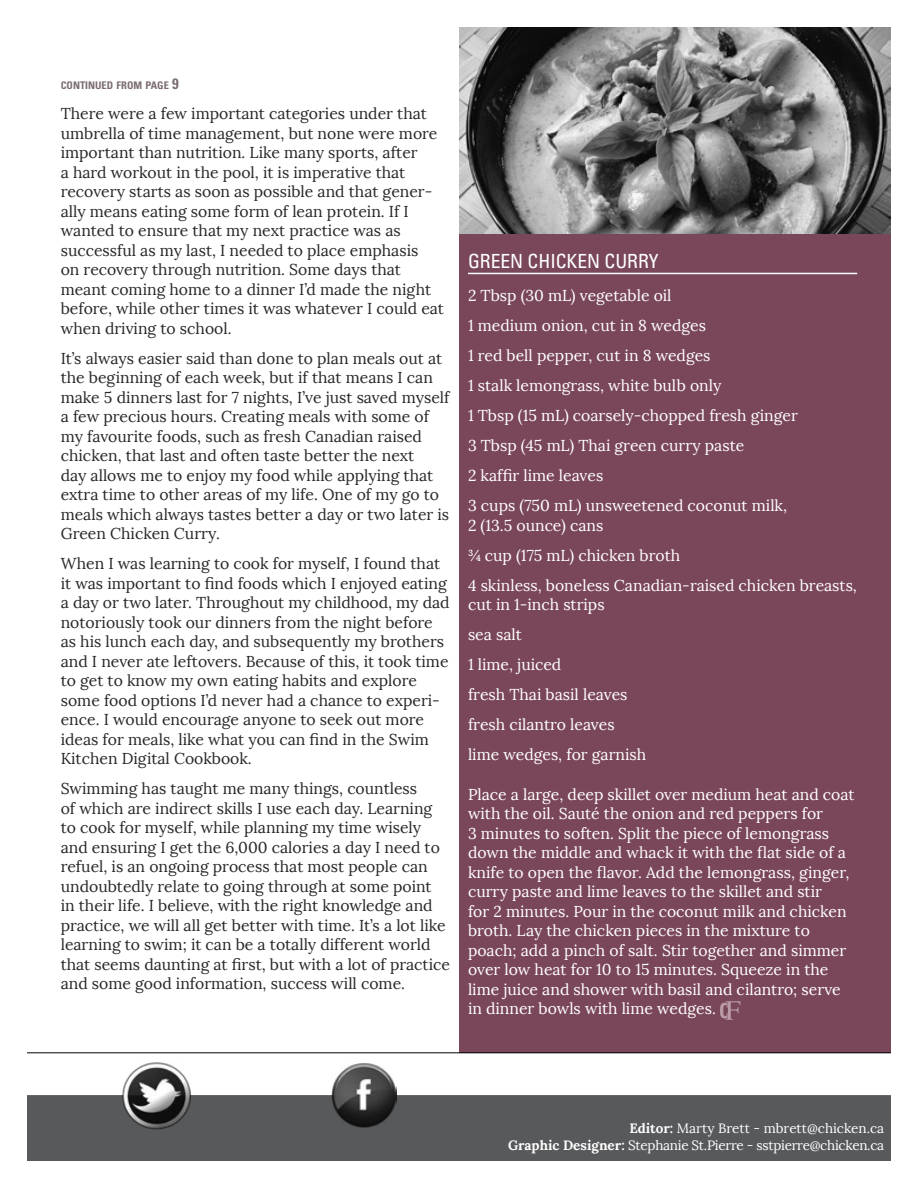
<style>
.page{position:relative;width:918px;height:1188px;background:#fff}
.page>*{position:absolute;margin:0;border:0;box-sizing:border-box;transform-origin:0 0}
.t1{font:condensed 19.5px "Univers LT Std";color:#fff}
.t2{font:15.75px/19.5px "Lora";color:#292829}
.t3{font:15.75px/30px "Lora";color:#fff}
.t4{font:13.5px/16.2px "Lora";letter-spacing:-.02em;color:#fff;text-align:right}
.t5{font:700 condensed 10.5px "Univers LT Std";color:#7b6d73}
.s1{font-size:15px}
.s2{font-weight:700}
</style>
<div class="page">
<div style="left:459px;top:27px;width:432px;height:1026px;background:#7a465a"></div>
<div style="left:27px;top:1095px;width:864px;height:66px;background:#58595b"></div>
<img style="left:122px;top:1062px;width:69px;height:68px">
<img style="left:331px;top:1063px;width:65px;height:64px">
<hr style="left:27px;top:1053px;width:864px;height:1px;background:#000">
<hr style="left:468px;top:273px;width:389px;height:1px;background:#fff">
<svg style="left:720px;top:1001px;width:20px;height:19px"></svg>
<img style="left:459px;top:27px;width:432px;height:207px">
<p class="t5" style="left:61px;top:79px;width:120px">CONTINUED FROM PAGE <span class="s1">9</span></p>
<p class="t2" style="left:61px;top:104px;width:385px">There were a few important categories under that umbrella of time management, but none were more important than nutrition. Like many sports, after<br>a hard workout in the pool, it is imperative that recovery starts as soon as possible and that gener&shy;ally means eating some form of lean protein. If I wanted to ensure that my next practice was as successful as my last, I needed to place emphasis<br>on recovery through nutrition. Some days that meant coming home to a dinner I’d made the night before, while other times it was whatever I could eat when driving to school.</p>
<p class="t2" style="left:61px;top:348px;width:390px">It’s always easier said than done to plan meals out at the beginning of each week, but if that means I can make 5 dinners last for 7 nights, I’ve just saved myself a few precious hours. Creating meals with some of my favourite foods, such as fresh Canadian raised chicken, that last and often taste better the next<br>day allows me to enjoy my food while applying that extra time to other areas of my life. One of my go to meals which always tastes better a day or two later is Green Chicken Curry.</p>
<p class="t2" style="left:61px;top:554px;width:390px">When I was learning to cook for myself, I found that it was important to find foods which I enjoyed eating a day or two later. Throughout my childhood, my dad notoriously took our dinners from the night before as his lunch each day, and subsequently my brothers and I never ate leftovers. Because of this, it took time to get to know my own eating habits and explore some food options I’d never had a chance to experi&shy;ence. I would encourage anyone to seek out more ideas for meals, like what you can find in the Swim Kitchen Digital Cookbook.</p>
<p class="t2" style="left:61px;top:779px;width:391px">Swimming has taught me many things, countless<br>of which are indirect skills I use each day. Learning to cook for myself, while planning my time wisely and ensuring I get the 6,000 calories a day I need to refuel, is an ongoing process that most people can undoubtedly relate to going through at some point<br>in their life. I believe, with the right knowledge and practice, we will all get better with time. It’s a lot like learning to swim; it can be a totally different world that seems daunting at first, but with a lot of practice and some good information, success will come.</p>
<p class="t1" style="left:468px;top:249px;width:192px">GREEN CHICKEN CURRY</p>
<p class="t3" style="left:468px;top:281px;width:331px">2 Tbsp (30 mL) vegetable oil<br>1 medium onion, cut in 8 wedges<br>1 red bell pepper, cut in 8 wedges<br>1 stalk lemongrass, white bulb only<br>1 Tbsp (15 mL) coarsely-chopped fresh ginger 3 Tbsp (45 mL) Thai green curry paste<br>2 kaffir lime leaves<br>3 cups (750 mL) unsweetened coconut milk,</p>
<p class="t3" style="left:468px;top:510px;width:390px">2 (13.5 ounce) cans<br>¾ cup (175 mL) chicken broth<br>4 skinless, boneless Canadian-raised chicken breasts,</p>
<p class="t3" style="left:468px;top:590px;width:180px">cut in 1-inch strips<br>sea salt<br>1 lime, juiced<br>fresh Thai basil leaves fresh cilantro leaves lime wedges, for garnish</p>
<p class="t3" style="left:468px;top:785px;width:388px;line-height:19.5px">Place a large, deep skillet over medium heat and coat with the oil. Sauté the onion and red peppers for<br>3 minutes to soften. Split the piece of lemongrass down the middle and whack it with the flat side of a knife to open the flavor. Add the lemongrass, ginger, curry paste and lime leaves to the skillet and stir<br>for 2 minutes. Pour in the coconut milk and chicken broth. Lay the chicken pieces in the mixture to poach; add a pinch of salt. Stir together and simmer over low heat for 10 to 15 minutes. Squeeze in the lime juice and shower with basil and cilantro; serve in dinner bowls with lime wedges.</p>
<p class="t4" style="left:508px;top:1121px;width:378px"><span class="s2">Editor:</span> Marty Brett - mbrett@chicken.ca<br><span class="s2">Graphic Designer:</span> Stephanie St.Pierre - sstpierre@chicken.ca</p>
</div>
